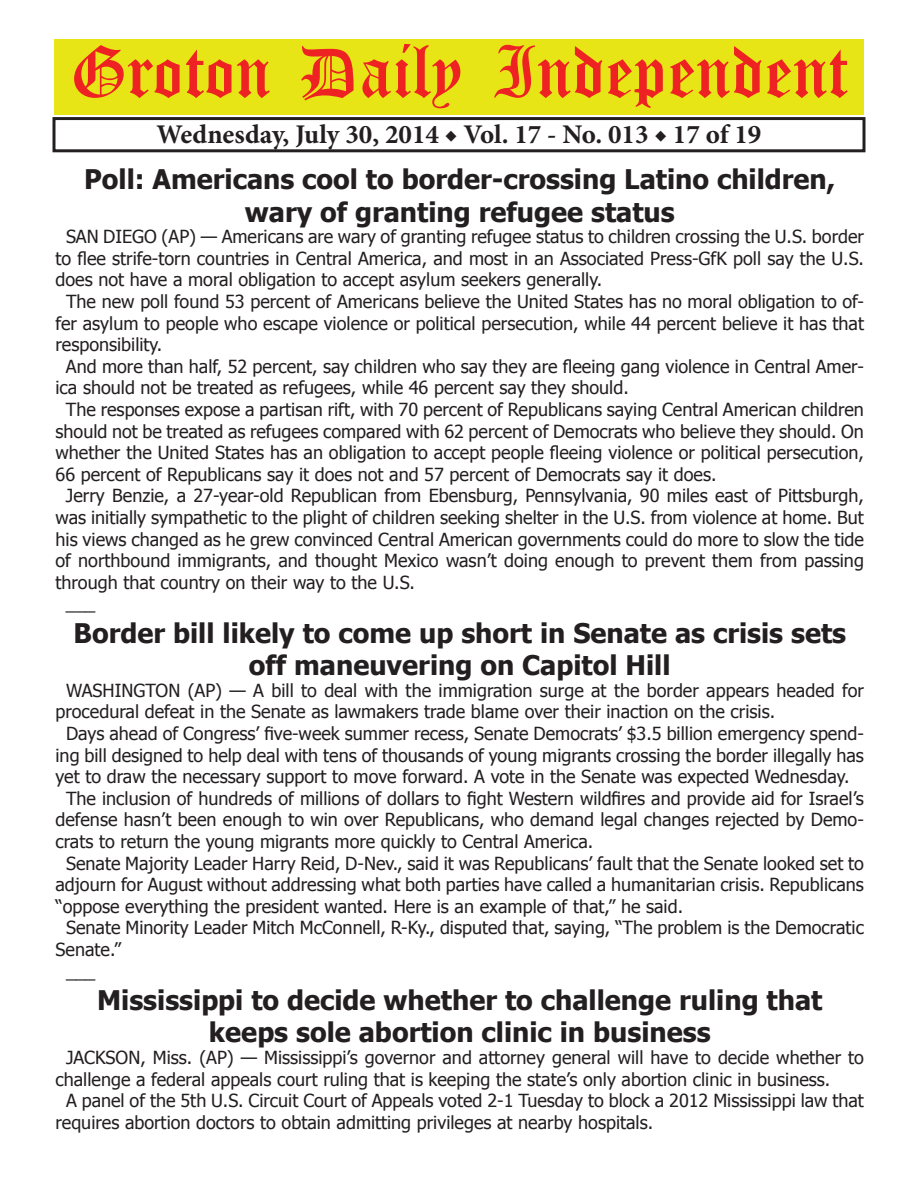
<style>
.page{position:relative;width:918px;height:1188px;background:#fff}
.page>*{position:absolute;margin:0;border:0;box-sizing:border-box;transform-origin:0 0}
.t1{font:54px "Old English Five";color:#ee2123}
.t2{font:700 27px/32.4px "Tahoma";color:#231f20;text-align:center}
.t3{font:700 27px "Minion Pro";color:#231f20}
.t4{font:18px "Tahoma";color:#231f20}
</style>
<div class="page">
<div style="left:52px;top:117px;width:814px;height:35px;border:3px solid #231f20"></div>
<div style="left:54px;top:40px;width:810px;height:75px;background:#e7e515"></div>
<h1 class="t1" style="left:70px;top:47px;width:779px">Groton Daily Independent</h1>
<h2 class="t3" style="left:157px;top:116px;width:606px">Wednesday, July 30, 2014 ◆ Vol. 17 - No. 013 ◆ 17 of 19</h2>
<h2 class="t2" style="left:84px;top:161px;width:753px">Poll: Americans cool to border-crossing Latino children, wary of granting refugee status</h2>
<p class="t4" style="left:66px;top:225px;width:799px">SAN DIEGO (AP) — Americans are wary of granting refugee status to children crossing the U.S. border</p>
<p class="t4" style="left:56px;top:246px;width:810px">to flee strife-torn countries in Central America, and most in an Associated Press-GfK poll say the U.S.</p>
<p class="t4" style="left:56px;top:268px;width:548px">does not have a moral obligation to accept asylum seekers generally.</p>
<p class="t4" style="left:66px;top:289px;width:799px">The new poll found 53 percent of Americans believe the United States has no moral obligation to of-</p>
<p class="t4" style="left:56px;top:311px;width:810px">fer asylum to people who escape violence or political persecution, while 44 percent believe it has that</p>
<p class="t4" style="left:56px;top:333px;width:108px">responsibility.</p>
<p class="t4" style="left:66px;top:354px;width:799px">And more than half, 52 percent, say children who say they are fleeing gang violence in Central Amer-</p>
<p class="t4" style="left:56px;top:376px;width:575px">ica should not be treated as refugees, while 46 percent say they should.</p>
<p class="t4" style="left:66px;top:397px;width:799px">The responses expose a partisan rift, with 70 percent of Republicans saying Central American children</p>
<p class="t4" style="left:56px;top:419px;width:810px">should not be treated as refugees compared with 62 percent of Democrats who believe they should. On</p>
<p class="t4" style="left:56px;top:441px;width:810px">whether the United States has an obligation to accept people fleeing violence or political persecution,</p>
<p class="t4" style="left:56px;top:462px;width:663px">66 percent of Republicans say it does not and 57 percent of Democrats say it does.</p>
<p class="t4" style="left:66px;top:484px;width:799px">Jerry Benzie, a 27-year-old Republican from Ebensburg, Pennsylvania, 90 miles east of Pittsburgh,</p>
<p class="t4" style="left:56px;top:505px;width:810px">was initially sympathetic to the plight of children seeking shelter in the U.S. from violence at home. But</p>
<p class="t4" style="left:56px;top:527px;width:810px">his views changed as he grew convinced Central American governments could do more to slow the tide</p>
<p class="t4" style="left:56px;top:549px;width:810px">of northbound immigrants, and thought Mexico wasn’t doing enough to prevent them from passing</p>
<p class="t4" style="left:56px;top:570px;width:361px">through that country on their way to the U.S.</p>
<p class="t4" style="left:66px;top:592px;width:31px">___</p>
<h2 class="t2" style="left:74px;top:615px;width:774px">Border bill likely to come up short in Senate as crisis sets off maneuvering on Capitol Hill</h2>
<p class="t4" style="left:66px;top:678px;width:799px">WASHINGTON (AP) — A bill to deal with the immigration surge at the border appears headed for</p>
<p class="t4" style="left:56px;top:700px;width:721px">procedural defeat in the Senate as lawmakers trade blame over their inaction on the crisis.</p>
<p class="t4" style="left:66px;top:721px;width:799px">Days ahead of Congress’ five-week summer recess, Senate Democrats’ $3.5 billion emergency spend-</p>
<p class="t4" style="left:56px;top:743px;width:810px">ing bill designed to help deal with tens of thousands of young migrants crossing the border illegally has</p>
<p class="t4" style="left:56px;top:765px;width:796px">yet to draw the necessary support to move forward. A vote in the Senate was expected Wednesday.</p>
<p class="t4" style="left:66px;top:786px;width:799px">The inclusion of hundreds of millions of dollars to fight Western wildfires and provide aid for Israel’s</p>
<p class="t4" style="left:56px;top:808px;width:810px">defense hasn’t been enough to win over Republicans, who demand legal changes rejected by Demo-</p>
<p class="t4" style="left:56px;top:829px;width:539px">crats to return the young migrants more quickly to Central America.</p>
<p class="t4" style="left:66px;top:851px;width:799px">Senate Majority Leader Harry Reid, D-Nev., said it was Republicans’ fault that the Senate looked set to</p>
<p class="t4" style="left:56px;top:873px;width:810px">adjourn for August without addressing what both parties have called a humanitarian crisis. Republicans</p>
<p class="t4" style="left:56px;top:894px;width:629px">“oppose everything the president wanted. Here is an example of that,” he said.</p>
<p class="t4" style="left:66px;top:916px;width:799px">Senate Minority Leader Mitch McConnell, R-Ky., disputed that, saying, “The problem is the Democratic</p>
<p class="t4" style="left:56px;top:937px;width:67px">Senate.”</p>
<p class="t4" style="left:66px;top:959px;width:31px">___</p>
<h2 class="t2" style="left:97px;top:982px;width:727px">Mississippi to decide whether to challenge ruling that keeps sole abortion clinic in business</h2>
<p class="t4" style="left:66px;top:1045px;width:799px">JACKSON, Miss. (AP) — Mississippi’s governor and attorney general will have to decide whether to</p>
<p class="t4" style="left:56px;top:1067px;width:776px">challenge a federal appeals court ruling that is keeping the state’s only abortion clinic in business.</p>
<p class="t4" style="left:66px;top:1089px;width:799px">A panel of the 5th U.S. Circuit Court of Appeals voted 2-1 Tuesday to block a 2012 Mississippi law that</p>
<p class="t4" style="left:56px;top:1110px;width:599px">requires abortion doctors to obtain admitting privileges at nearby hospitals.</p>
</div>
